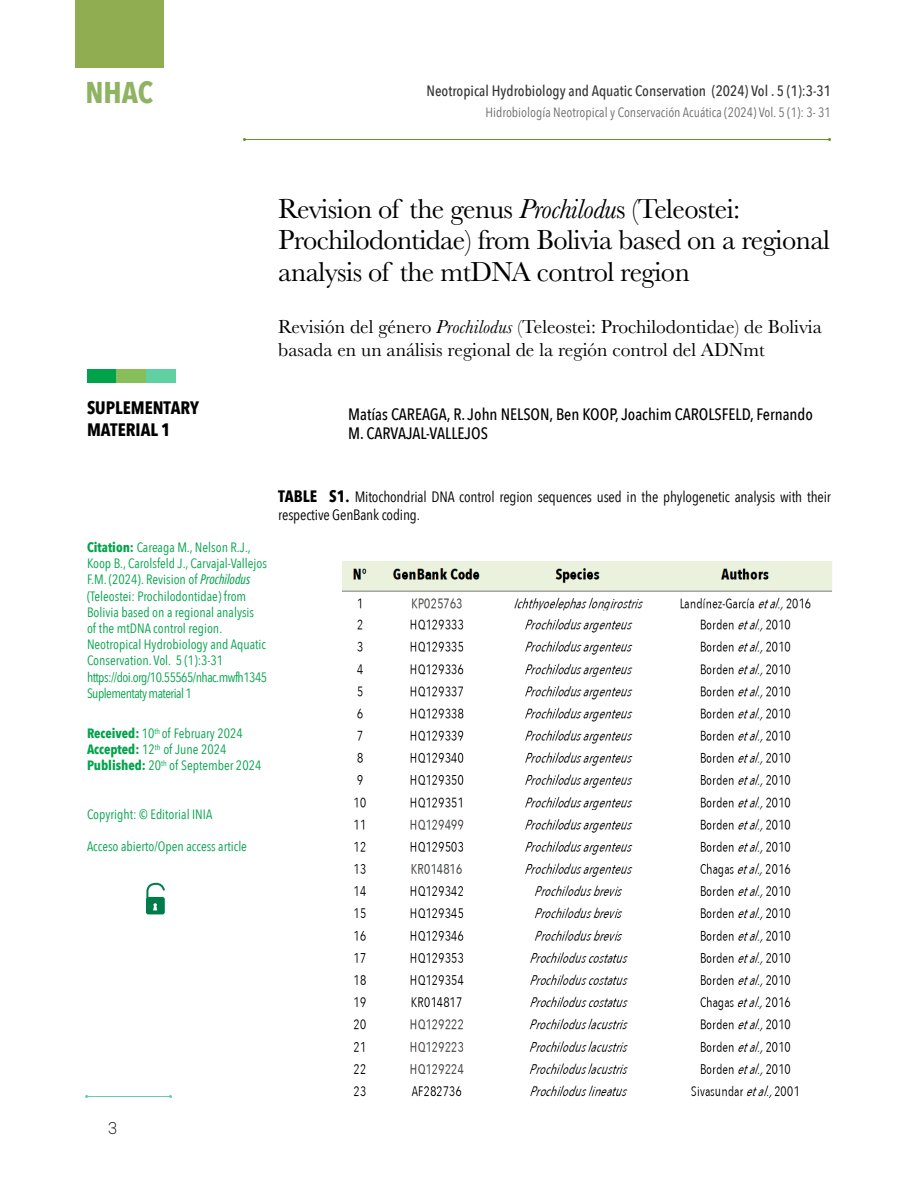
<style>
.page{position:relative;width:918px;height:1188px;background:#fff}
.page>*{position:absolute;margin:0;border:0;box-sizing:border-box;transform-origin:0 0}
.t1{font:700 30px "Avenir Next Condensed";color:#8fb362}
.t2{font:28.5px/31.5px "Baskerville";letter-spacing:-.02em;color:#000}
.t3{font:19.5px/23.4px "Baskerville";color:#000}
.t4{font:700 18px "Avenir Next Condensed";color:#000}
.t5{font:18px "Neusa";color:#0d0d0d}
.t6{font:500 16.5px/19.8px "Avenir Next Condensed";color:#000}
.t7{font:15px/18px "Avenir Next Condensed";letter-spacing:-.01em;color:#000}
.t8{font:500 15px "Avenir Next Condensed";color:#363636}
.Estilo_de_párrafo_1{font:13.5px/16.2px "Avenir Next Condensed";color:#00a34a}
.t9{font:13.5px "Avenir Next Condensed";color:#6e6e6e}
.Estilo_de_párrafo_1-2{font:13.5px "Avenir Next Condensed";letter-spacing:-.04em;color:#00a34a}
.s1{font-style:italic}
.s2{font-weight:700}
.s3{font-family:"Open Sans";font-style:italic}
.s4{font-weight:700;font-size:16.5px}
</style>
<div class="page">
<hr style="left:244px;top:139px;width:586px;height:1px;background:#639525">
<div style="left:75px;top:0;width:89px;height:68px;background:#90ae51"></div>
<div style="left:87px;top:369px;width:29px;height:14px;background:#00a34a"></div>
<div style="left:116px;top:369px;width:30px;height:14px;background:#88be5a"></div>
<div style="left:146px;top:369px;width:29px;height:14px;background:#61d1a4"></div>
<hr style="left:87px;top:1096px;width:84px;height:1px;background:#61d1a4">
<svg style="left:146px;top:883px;width:19px;height:31px"></svg>
<img style="left:342px;top:561px;width:490px;height:537px">
<h1 class="t1" style="left:85px;top:74px;width:69px">NHAC</h1>
<p class="t8" style="left:426px;top:82px;width:406px">Neotropical Hydrobiology and Aquatic Conservation (2024) Vol . 5 (1):3-31</p>
<p class="t9" style="left:485px;top:100px;width:347px">Hidrobiología Neotropical y Conservación Acuática (2024) Vol. 5 (1): 3- 31</p>
<p class="t2" style="left:278px;top:193px;width:464px">Revision of the genus <span class="s1">Prochilodu</span>s (Teleostei:</p>
<p class="t2" style="left:278px;top:225px;width:553px">Prochilodontidae) from Bolivia based on a regional analysis of the mtDNA control region</p>
<p class="t4" style="left:87px;top:397px;width:114px">SUPLEMENTARY</p>
<p class="t4" style="left:87px;top:418px;width:85px">MATERIAL 1</p>
<p class="t3" style="left:278px;top:315px;width:545px">Revisión del género <span class="s1">Prochilodus</span> (Teleostei: Prochilodontidae) de Bolivia basada en un análisis regional de la región control del ADNmt</p>
<p class="t6" style="left:348px;top:404px;width:466px">Matías CAREAGA, R. John NELSON, Ben KOOP, Joachim CAROLSFELD, Fernando<br>M. CARVAJAL-VALLEJOS</p>
<p class="Estilo_de_párrafo_1" style="left:87px;top:539px;width:182px"><span class="s2">Citation:</span> Careaga M., Nelson R.J., Koop B., Carolsfeld J., Carvajal-Vallejos F.M. (2024). Revision of <span class="s3">Prochilodus </span>(Teleostei: Prochilodontidae) from Bolivia based on a regional analysis<br>of the mtDNA control region.<br>Neotropical Hydrobiology and Aquatic Conservation. Vol. 5 (1):3-31</p>
<p class="Estilo_de_párrafo_1-2" style="left:87px;top:665px;width:182px">https://doi.org/10.55565/nhac.mwfh1345</p>
<p class="Estilo_de_párrafo_1-2" style="left:87px;top:682px;width:106px">Suplementaty material 1</p>
<p class="Estilo_de_párrafo_1" style="left:87px;top:725px;width:157px"><span class="s2">Received:</span> 10<sup>th</sup> of February 2024</p>
<p class="Estilo_de_párrafo_1" style="left:87px;top:741px;width:141px"><span class="s2">Accepted:</span> 12<sup>th</sup> of June 2024</p>
<p class="Estilo_de_párrafo_1" style="left:87px;top:757px;width:176px"><span class="s2">Published:</span> 20<sup>th</sup> of September 2024</p>
<p class="Estilo_de_párrafo_1" style="left:87px;top:806px;width:127px">Copyright: © Editorial INIA</p>
<p class="Estilo_de_párrafo_1" style="left:87px;top:838px;width:162px">Acceso abierto/Open access article</p>
<p class="t7" style="left:278px;top:487px;width:554px"><span class="s4">TABLE S1</span><span class="s2">.</span> Mitochondrial DNA control region sequences used in the phylogenetic analysis with their respective GenBank coding.</p>
<h3 class="t5" style="left:108px;top:1118px;width:10px">3</h3>
</div>
